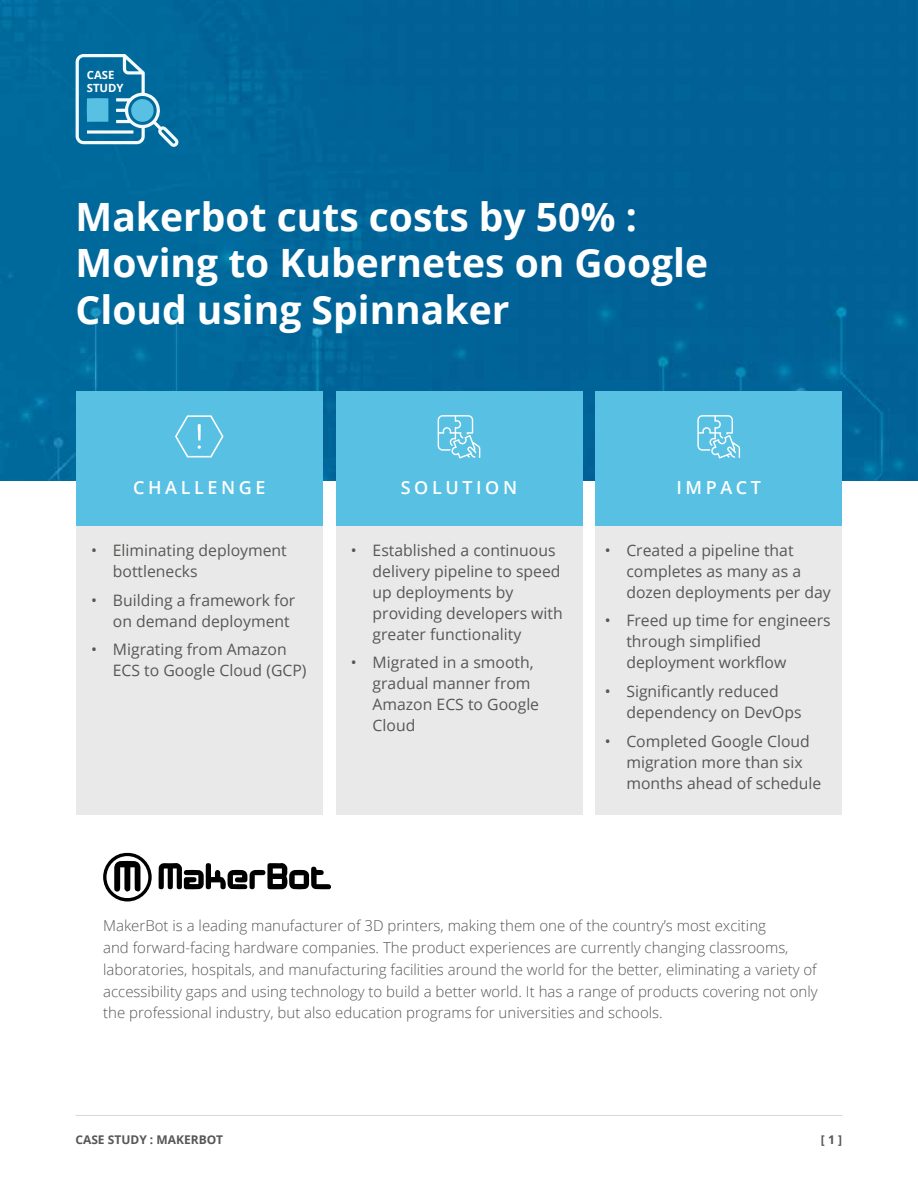
<style>
.page{position:relative;width:918px;height:1188px;background:#fff}
.page>*{position:absolute;margin:0;border:0;box-sizing:border-box;transform-origin:0 0}
.t1{font:700 39px/46.8px "Open Sans";color:#fff}
.t2{font:600 18px "Open Sans";letter-spacing:.2em;color:#fff}
.t3{font:15.75px/21px "Open Sans";color:#575756}
.t4{font:300 15px/21.8px "Open Sans";color:#575756}
.t5{font:700 12px "Open Sans";color:#575756}
.t6{font:700 11.4px/12.5px "Open Sans";color:#fff}
</style>
<div class="page">
<img style="left:0;top:0;width:918px;height:481px">
<hr style="left:76px;top:1115px;width:766px;height:1px;background:#dadada">
<div style="left:76px;top:525px;width:247px;height:290px;background:#e9e9e9"></div>
<div style="left:336px;top:525px;width:246px;height:290px;background:#e9e9e9"></div>
<div style="left:595px;top:525px;width:247px;height:290px;background:#e9e9e9"></div>
<svg style="left:76px;top:54px;width:104px;height:93px;background:#338bb3"></svg>
<div style="left:76px;top:391px;width:247px;height:135px;background:#57c0e3"></div>
<div style="left:336px;top:391px;width:246px;height:135px;background:#57c0e3"></div>
<div style="left:595px;top:391px;width:247px;height:135px;background:#57c0e3"></div>
<svg style="left:175px;top:415px;width:48px;height:42px"></svg>
<svg style="left:438px;top:415px;width:42px;height:44px"></svg>
<svg style="left:697px;top:415px;width:43px;height:44px"></svg>
<svg style="left:159px;top:863px;width:172px;height:26px"></svg>
<svg style="left:103px;top:853px;width:49px;height:49px"></svg>
<p class="t6" style="left:87px;top:69px;width:38px">CASE<br>STUDY</p>
<h1 class="t1" style="left:76px;top:192px;width:634px">Makerbot cuts costs by 50% :<br>Moving to Kubernetes on Google<br>Cloud using Spinnaker</h1>
<p class="t2" style="left:133px;top:475px;width:134px">CHALLENGE</p>
<p class="t2" style="left:401px;top:475px;width:118px">SOLUTION</p>
<p class="t2" style="left:676px;top:475px;width:86px">IMPACT</p>
<p class="t3" style="left:113px;top:539px;width:176px;text-indent:-22px">• Eliminating deployment bottlenecks</p>
<p class="t3" style="left:113px;top:589px;width:184px;text-indent:-22px">• Building a framework for on demand deployment</p>
<p class="t3" style="left:113px;top:638px;width:195px;text-indent:-22px">• Migrating from Amazon<br>ECS to Google Cloud (GCP)</p>
<p class="t3" style="left:373px;top:539px;width:192px;text-indent:-22px">• Established a continuous delivery pipeline to speed up deployments by providing developers with greater functionality</p>
<p class="t3" style="left:373px;top:652px;width:168px;text-indent:-22px">• Migrated in a smooth, gradual manner from<br>Amazon ECS to Google<br>Cloud</p>
<p class="t3" style="left:626px;top:539px;width:206px;text-indent:-22px">• Created a pipeline that completes as many as a dozen deployments per day</p>
<p class="t3" style="left:626px;top:610px;width:206px;text-indent:-22px">• Freed up time for engineers through simplified deployment workflow</p>
<p class="t3" style="left:626px;top:680px;width:177px;text-indent:-22px">• Significantly reduced dependency on DevOps</p>
<p class="t3" style="left:626px;top:730px;width:197px;text-indent:-22px">• Completed Google Cloud migration more than six months ahead of schedule</p>
<p class="t4" style="left:103px;top:915px;width:716px">MakerBot is a leading manufacturer of 3D printers, making them one of the country’s most exciting<br>and forward-facing hardware companies. The product experiences are currently changing classrooms, laboratories, hospitals, and manufacturing facilities around the world for the better, eliminating a variety of accessibility gaps and using technology to build a better world. It has a range of products covering not only the professional industry, but also education programs for universities and schools.</p>
<p class="t5" style="left:75px;top:1131px;width:149px">CASE STUDY : MAKERBOT</p>
<p class="t5" style="left:821px;top:1131px;width:23px">[ 1 ]</p>
</div>
